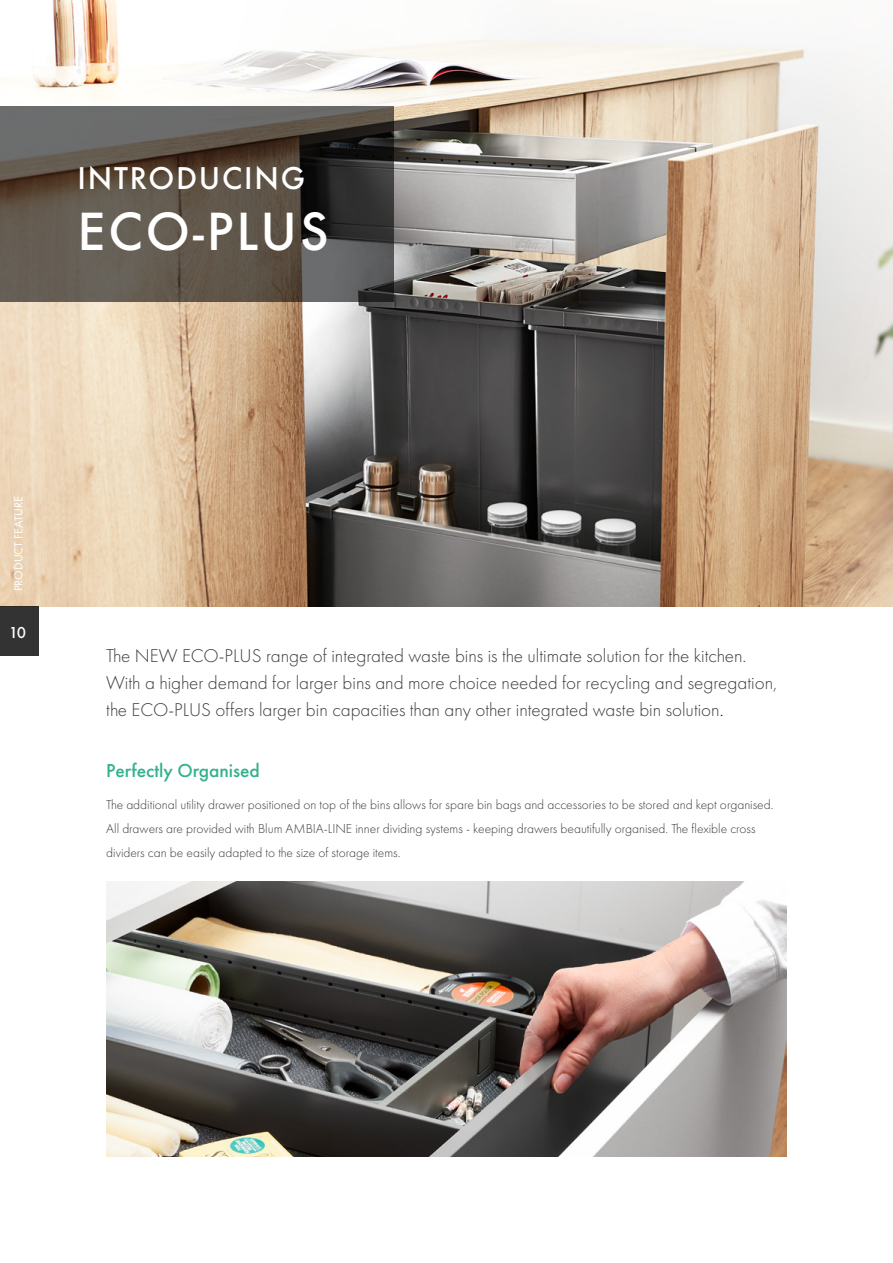
<style>
.page{position:relative;width:893px;height:1263px;background:#fff}
.page>*{position:absolute;margin:0;border:0;box-sizing:border-box;transform-origin:0 0}
.t1{font:500 49.5px "Futura";letter-spacing:.06em;color:#fff}
.t2{font:500 28.95px "Futura";letter-spacing:.06em;color:#fff}
.t3{font:500 19.5px "Futura PT";color:#31b18d}
.t4{font:300 19.2px/27.2px "Futura PT";color:#3c3c3b}
.t5{font:500 16.5px "Futura PT";color:#fff}
.t6{font:300 13.5px/24px "Futura PT";color:#3c3c3b}
.t7{font:12px "Futura PT";color:#fff}
.s1{color:#000}
</style>
<div class="page">
<img style="left:0;top:0;width:893px;height:607px">
<div style="left:0;top:607px;width:38px;height:49px;background:#333"></div>
<svg style="left:0;top:106px;width:394px;height:196px;background:#575149"></svg>
<img style="left:106px;top:881px;width:681px;height:276px">
<h2 class="t2" style="left:78px;top:158px;width:229px">INTRODUCING</h2>
<h1 class="t1" style="left:78px;top:198px;width:253px">ECO-PLUS</h1>
<p class="t7" style="left:11px;top:591px;width:96px;rotate:-90deg">PRODUCT FEATURE</p>
<p class="t5" style="left:9px;top:622px;width:19px">10</p>
<p class="t4" style="left:106px;top:642px;width:672px">The NEW ECO-PLUS range of integrated waste bins is the ultimate solution for the kitchen.<br>With a higher demand for larger bins and more choice needed for recycling and segregation, the ECO-PLUS offers larger bin capacities than any other integrated waste bin solution<span class="s1">.</span></p>
<h3 class="t3" style="left:106px;top:759px;width:155px">Perfectly Organised</h3>
<p class="t6" style="left:106px;top:792px;width:669px">The additional utility drawer positioned on top of the bins allows for spare bin bags and accessories to be stored and kept organised.<br>All drawers are provided with Blum AMBIA-LINE inner dividing systems - keeping drawers beautifully organised. The flexible cross dividers can be easily adapted to the size of storage items.</p>
</div>
